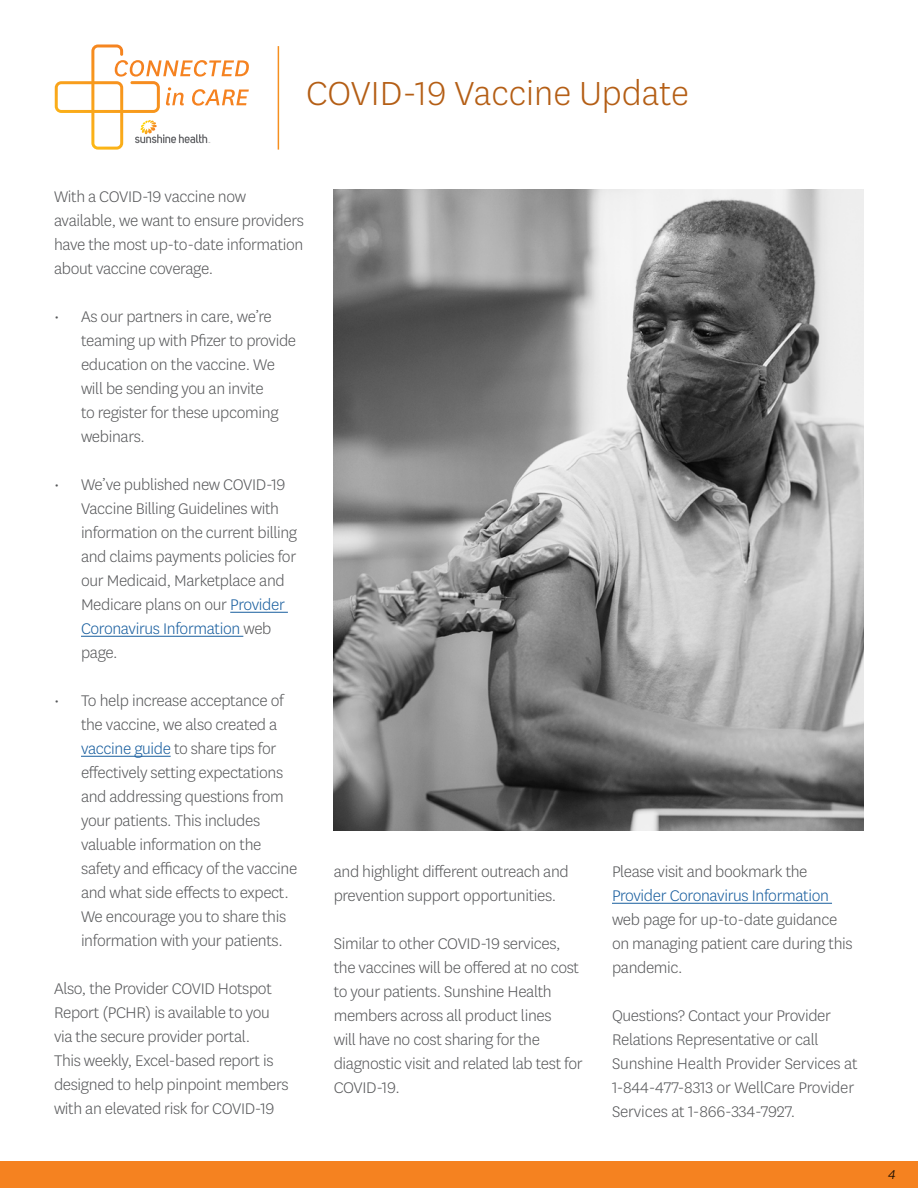
<style>
.page{position:relative;width:918px;height:1188px;background:#fff}
.page>*{position:absolute;margin:0;border:0;box-sizing:border-box;transform-origin:0 0}
.t1{font:300 39px "Centene Sans";color:#b45e15}
.t2{font:300 18px/24px "Centene Sans";letter-spacing:-.02em;color:#57585a}
.t3{font:italic 300 15px "Centene Sans";color:#000}
.s1{color:#175d9e}
</style>
<div class="page">
<div style="left:0;top:1161px;width:918px;height:27px;background:#f58220"></div>
<svg style="left:55px;top:44px;width:194px;height:106px"></svg>
<img style="left:334px;top:189px;width:530px;height:641px">
<hr style="left:230px;top:612px;width:58px;height:1px;background:#175d9e">
<hr style="left:81px;top:636px;width:162px;height:1px;background:#175d9e">
<hr style="left:81px;top:756px;width:90px;height:1px;background:#175d9e">
<hr style="left:612px;top:903px;width:220px;height:1px;background:#175d9e">
<h2 class="t1" style="left:306px;top:69px;width:384px">COVID-19 Vaccine Update</h2>
<p class="t2" style="left:54px;top:184px;width:251px">With a COVID-19 vaccine now available, we want to ensure providers have the most up-to-date information about vaccine coverage.</p>
<p class="t2" style="left:81px;top:304px;width:217px;text-indent:-27px">• As our partners in care, we’re teaming up with Pfizer to provide education on the vaccine. We will be sending you an invite<br>to register for these upcoming webinars.</p>
<p class="t2" style="left:81px;top:472px;width:218px;text-indent:-27px">• We’ve published new COVID-19<br>Vaccine Billing Guidelines with information on the current billing and claims payments policies for our Medicaid, Marketplace and<br>Medicare plans on our <span class="s1">Provider<br>Coronavirus Information</span> web page.</p>
<p class="t2" style="left:81px;top:688px;width:218px;text-indent:-27px">• To help increase acceptance of the vaccine, we also created a <span class="s1">vaccine guide</span> to share tips for effectively setting expectations and addressing questions from your patients. This includes valuable information on the safety and efficacy of the vaccine and what side effects to expect.<br>We encourage you to share this information with your patients.</p>
<p class="t2" style="left:54px;top:976px;width:236px">Also, the Provider COVID Hotspot Report (PCHR) is available to you via the secure provider portal.<br>This weekly, Excel-based report is designed to help pinpoint members with an elevated risk for COVID-19</p>
<p class="t2" style="left:334px;top:859px;width:237px">and highlight different outreach and prevention support opportunities.</p>
<p class="t2" style="left:334px;top:931px;width:251px">Similar to other COVID-19 services, the vaccines will be offered at no cost to your patients. Sunshine Health members across all product lines<br>will have no cost sharing for the diagnostic visit and related lab test for<br>COVID-19.</p>
<p class="t2" style="left:612px;top:859px;width:242px">Please visit and bookmark the<br><span class="s1">Provider Coronavirus Information </span>web page for up-to-date guidance on managing patient care during this pandemic.</p>
<p class="t2" style="left:612px;top:1003px;width:247px">Questions? Contact your Provider Relations Representative or call Sunshine Health Provider Services at 1-844-477-8313 or WellCare Provider Services at 1-866-334-7927.</p>
<p class="t3" style="left:888px;top:1165px;width:9px">4</p>
</div>
